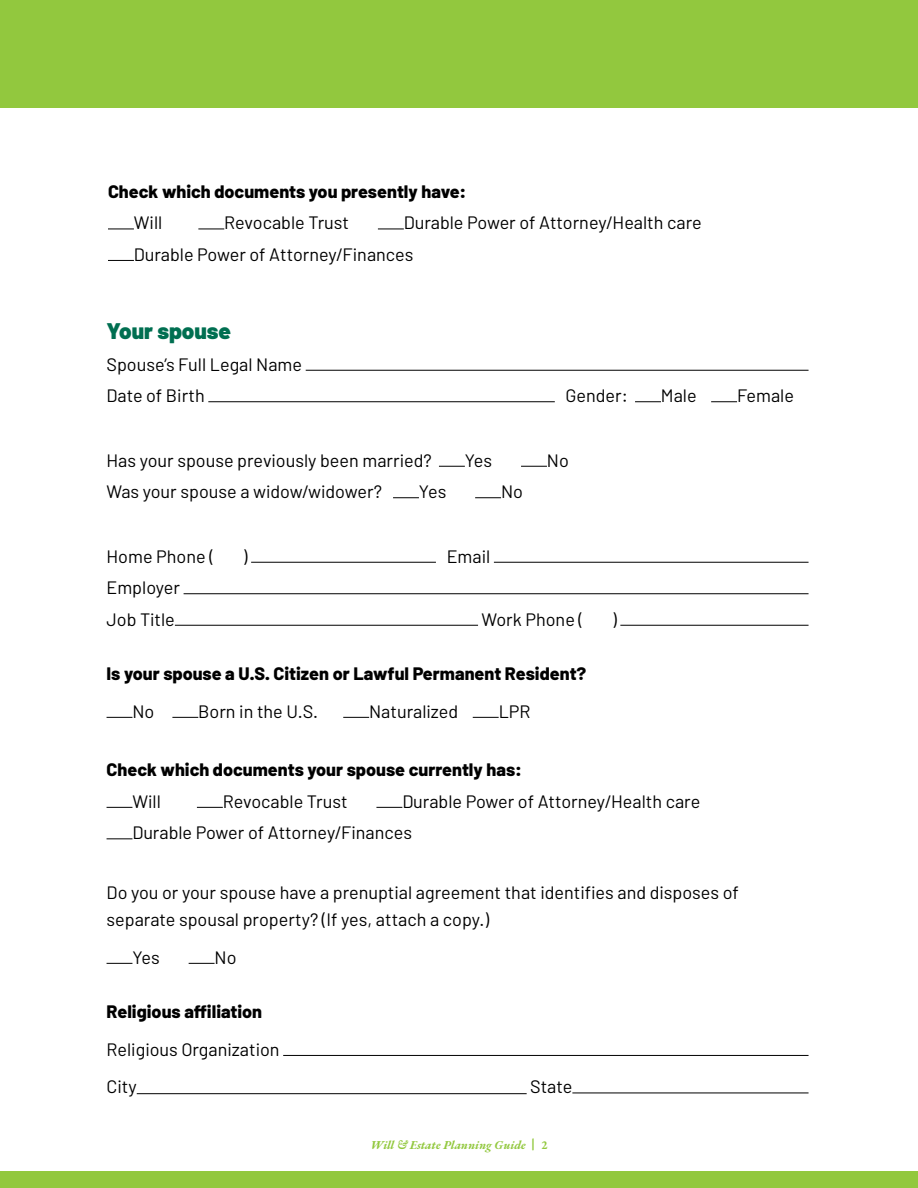
<style>
.page{position:relative;width:918px;height:1188px;background:#fff}
.page>*{position:absolute;margin:0;border:0;box-sizing:border-box;transform-origin:0 0}
.t1{font:900 22.5px "Barlow";color:#006f51}
.t2{font:18px/31.5px "Barlow";color:#000}
.t3{font:800 18px "Barlow";color:#000}
.t4{font:italic 700 12px "EB Garamond";color:#92c83e}
.s1{font-weight:800;font-style:normal}
</style>
<div class="page">
<div style="left:0;top:0;width:918px;height:108px;background:#92c83e"></div>
<div style="left:0;top:1171px;width:918px;height:17px;background:#92c83e"></div>
<hr style="left:306px;top:370px;width:503px;height:1px;background:#000">
<hr style="left:208px;top:401px;width:347px;height:1px;background:#000">
<svg style="left:635px;top:401px;width:26px;height:1px"></svg>
<svg style="left:711px;top:401px;width:26px;height:1px"></svg>
<svg style="left:439px;top:466px;width:26px;height:1px"></svg>
<svg style="left:521px;top:466px;width:26px;height:1px"></svg>
<svg style="left:393px;top:497px;width:26px;height:1px"></svg>
<svg style="left:475px;top:497px;width:26px;height:1px"></svg>
<hr style="left:251px;top:562px;width:185px;height:1px;background:#000">
<hr style="left:494px;top:562px;width:315px;height:1px;background:#000">
<hr style="left:184px;top:593px;width:625px;height:1px;background:#000">
<hr style="left:175px;top:625px;width:303px;height:1px;background:#000">
<hr style="left:620px;top:625px;width:189px;height:1px;background:#000">
<svg style="left:107px;top:717px;width:25px;height:1px"></svg>
<svg style="left:172px;top:717px;width:26px;height:1px"></svg>
<svg style="left:343px;top:717px;width:26px;height:1px"></svg>
<svg style="left:473px;top:717px;width:26px;height:1px"></svg>
<svg style="left:107px;top:807px;width:25px;height:1px"></svg>
<svg style="left:197px;top:807px;width:26px;height:1px"></svg>
<svg style="left:376px;top:807px;width:26px;height:1px"></svg>
<svg style="left:107px;top:838px;width:25px;height:1px"></svg>
<svg style="left:107px;top:963px;width:25px;height:1px"></svg>
<svg style="left:189px;top:963px;width:26px;height:1px"></svg>
<hr style="left:283px;top:1055px;width:526px;height:1px;background:#000">
<hr style="left:137px;top:1093px;width:390px;height:1px;background:#000">
<hr style="left:572px;top:1093px;width:237px;height:1px;background:#000">
<svg style="left:108px;top:229px;width:26px;height:1px"></svg>
<svg style="left:198px;top:229px;width:26px;height:1px"></svg>
<svg style="left:378px;top:229px;width:26px;height:1px"></svg>
<svg style="left:108px;top:260px;width:26px;height:1px"></svg>
<p class="t3" style="left:108px;top:180px;width:360px">Check which documents you presently have:</p>
<p class="t2" style="left:134px;top:207px;width:30px">Will</p>
<p class="t2" style="left:224px;top:207px;width:126px">Revocable Trust</p>
<p class="t2" style="left:134px;top:207px;width:569px;text-indent:270px">Durable Power of Attorney/Health care<br>Durable Power of Attorney/Finances</p>
<p class="t1" style="left:107px;top:317px;width:126px">Your spouse</p>
<p class="t2" style="left:107px;top:348px;width:197px">Spouse’s Full Legal Name<br>Date of Birth</p>
<p class="t2" style="left:566px;top:379px;width:64px">Gender:</p>
<p class="t2" style="left:661px;top:379px;width:37px">Male</p>
<p class="t2" style="left:737px;top:379px;width:58px">Female</p>
<p class="t2" style="left:107px;top:444px;width:327px">Has your spouse previously been married?</p>
<p class="t2" style="left:465px;top:444px;width:29px">Yes</p>
<p class="t2" style="left:547px;top:444px;width:23px">No</p>
<p class="t2" style="left:107px;top:475px;width:277px">Was your spouse a widow/widower?</p>
<p class="t2" style="left:419px;top:475px;width:29px">Yes</p>
<p class="t2" style="left:501px;top:475px;width:23px">No</p>
<p class="t2" style="left:107px;top:540px;width:109px">Home Phone (</p>
<p class="t2" style="left:243px;top:540px;width:6px">)</p>
<p class="t2" style="left:447px;top:540px;width:45px">Email</p>
<p class="t2" style="left:107px;top:571px;width:75px">Employer<br>Job Title</p>
<p class="t2" style="left:482px;top:603px;width:103px">Work Phone (</p>
<p class="t2" style="left:612px;top:603px;width:6px">)</p>
<p class="t3" style="left:107px;top:663px;width:481px">Is your spouse a U.S. Citizen or Lawful Permanent Resident?</p>
<p class="t2" style="left:132px;top:695px;width:23px">No</p>
<p class="t2" style="left:198px;top:695px;width:121px">Born in the U.S.</p>
<p class="t2" style="left:369px;top:695px;width:91px">Naturalized</p>
<p class="t2" style="left:499px;top:695px;width:33px">LPR</p>
<p class="t3" style="left:107px;top:759px;width:417px">Check which documents your spouse currently has:</p>
<p class="t2" style="left:132px;top:785px;width:30px">Will</p>
<p class="t2" style="left:223px;top:785px;width:126px">Revocable Trust</p>
<p class="t2" style="left:132px;top:785px;width:569px;text-indent:270px">Durable Power of Attorney/Health care<br>Durable Power of Attorney/Finances</p>
<p class="t2" style="left:107px;top:879px;width:634px;line-height:27px">Do you or your spouse have a prenuptial agreement that identifies and disposes of separate spousal property? (If yes, attach a copy.)</p>
<p class="t2" style="left:132px;top:941px;width:29px">Yes</p>
<p class="t2" style="left:215px;top:941px;width:23px">No</p>
<p class="t3" style="left:107px;top:1001px;width:157px">Religious affiliation</p>
<p class="t2" style="left:107px;top:1030px;width:175px;line-height:37.5px">Religious Organization<br>City</p>
<p class="t2" style="left:530px;top:1071px;width:44px">State</p>
<p class="t4" style="left:370px;top:1136px;width:179px">Will &amp; Estate Planning Guide | <span class="s1">2</span></p>
</div>
